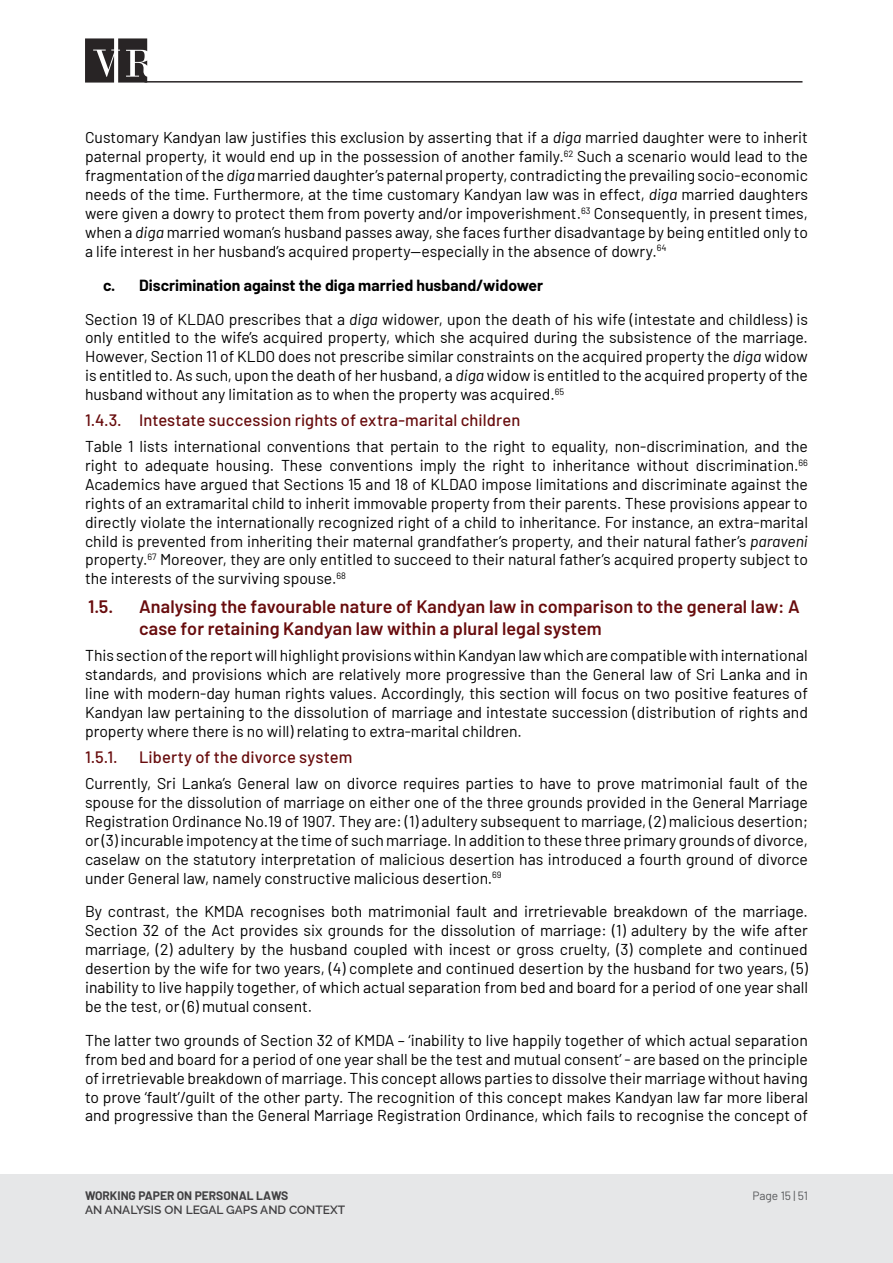
<style>
.page{position:relative;width:893px;height:1263px;background:#fff}
.page>*{position:absolute;margin:0;border:0;box-sizing:border-box;transform-origin:0 0}
.t1{font:600 18px/21.6px "Barlow";letter-spacing:.005em;color:#680c0d}
.t2{font:500 16.5px "Barlow";letter-spacing:.005em;color:#680c0d}
.t3{font:15.75px/18.9px "Barlow";color:#000;text-align:justify}
.t4{font:600 12px "Raleway";color:#414042}
.t5{font:700 12px "Barlow";color:#414042}
.t6{font:12px "Barlow";color:#58595b}
.s1{font-style:italic}
.s2{font-weight:700}
</style>
<div class="page">
<div style="left:0;top:1175px;width:893px;height:88px;background:#e6e7e8"></div>
<hr style="left:144px;top:81px;width:658px;height:2px;background:#282425">
<svg style="left:85px;top:38px;width:62px;height:45px"></svg>
<p class="t3" style="left:85px;top:127px;width:724px">Customary Kandyan law justifies this exclusion by asserting that if a <span class="s1">diga</span> married daughter were to inherit paternal property, it would end up in the possession of another family.<sup>62</sup> Such a scenario would lead to the fragmentation of the <span class="s1">diga</span> married daughter’s paternal property, contradicting the prevailing socio-economic needs of the time. Furthermore, at the time customary Kandyan law was in effect, <span class="s1">diga</span> married daughters were given a dowry to protect them from poverty and/or impoverishment.<sup>63</sup> Consequently, in present times, when a <span class="s1">diga</span> married woman’s husband passes away, she faces further disadvantage by being entitled only to a life interest in her husband’s acquired property—especially in the absence of dowry.<sup>64</sup></p>
<p class="t3" style="left:85px;top:267px;width:724px;line-height:33.9px;text-indent:18px"><span class="s2">c. Discrimination against the diga married husband/widower<br></span>Section 19 of KLDAO prescribes that a <span class="s1">diga</span> widower, upon the death of his wife (intestate and childless) is</p>
<p class="t3" style="left:85px;top:327px;width:724px">only entitled to the wife’s acquired property, which she acquired during the subsistence of the marriage.<br>However, Section 11 of KLDO does not prescribe similar constraints on the acquired property the <span class="s1">diga</span> widow is entitled to. As such, upon the death of her husband, a <span class="s1">diga</span> widow is entitled to the acquired property of the husband without any limitation as to when the property was acquired.<sup>65</sup></p>
<p class="t2" style="left:85px;top:408px;width:437px">1.4.3. Intestate succession rights of extra-marital children</p>
<p class="t3" style="left:85px;top:436px;width:724px">Table 1 lists international conventions that pertain to the right to equality, non-discrimination, and the right to adequate housing. These conventions imply the right to inheritance without discrimination.<sup>66<br></sup>Academics have argued that Sections 15 and 18 of KLDAO impose limitations and discriminate against the rights of an extramarital child to inherit immovable property from their parents. These provisions appear to directly violate the internationally recognized right of a child to inheritance. For instance, an extra-marital child is prevented from inheriting their maternal grandfather’s property, and their natural father’s <span class="s1">paraveni </span>property.<sup>67</sup> Moreover, they are only entitled to succeed to their natural father’s acquired property subject to the interests of the surviving spouse.<sup>68</sup></p>
<p class="t1" style="left:88px;top:595px;width:27px">1.5.</p>
<p class="t1" style="left:139px;top:595px;width:662px">Analysing the favourable nature of Kandyan law in comparison to the general law: A case for retaining Kandyan law within a plural legal system</p>
<p class="t3" style="left:85px;top:645px;width:724px">This section of the report will highlight provisions within Kandyan law which are compatible with international standards, and provisions which are relatively more progressive than the General law of Sri Lanka and in line with modern-day human rights values. Accordingly, this section will focus on two positive features of Kandyan law pertaining to the dissolution of marriage and intestate succession (distribution of rights and property where there is no will) relating to extra-marital children.</p>
<p class="t2" style="left:85px;top:745px;width:31px">1.5.1.</p>
<p class="t2" style="left:139px;top:745px;width:215px">Liberty of the divorce system</p>
<p class="t3" style="left:85px;top:773px;width:724px">Currently, Sri Lanka’s General law on divorce requires parties to have to prove matrimonial fault of the spouse for the dissolution of marriage on either one of the three grounds provided in the General Marriage Registration Ordinance No.19 of 1907. They are: (1) adultery subsequent to marriage, (2) malicious desertion; or (3) incurable impotency at the time of such marriage. In addition to these three primary grounds of divorce, caselaw on the statutory interpretation of malicious desertion has introduced a fourth ground of divorce under General law, namely constructive malicious desertion.<sup>69</sup></p>
<p class="t3" style="left:85px;top:901px;width:724px">By contrast, the KMDA recognises both matrimonial fault and irretrievable breakdown of the marriage.<br>Section 32 of the Act provides six grounds for the dissolution of marriage: (1) adultery by the wife after marriage, (2) adultery by the husband coupled with incest or gross cruelty, (3) complete and continued desertion by the wife for two years, (4) complete and continued desertion by the husband for two years, (5) inability to live happily together, of which actual separation from bed and board for a period of one year shall be the test, or (6) mutual consent.</p>
<p class="t3" style="left:85px;top:1029px;width:724px">The latter two grounds of Section 32 of KMDA – ‘inability to live happily together of which actual separation from bed and board for a period of one year shall be the test and mutual consent’ - are based on the principle of irretrievable breakdown of marriage. This concept allows parties to dissolve their marriage without having to prove ‘fault’/guilt of the other party. The recognition of this concept makes Kandyan law far more liberal and progressive than the General Marriage Registration Ordinance, which fails to recognise the concept of</p>
<p class="t5" style="left:85px;top:1186px;width:205px">WORKING PAPER ON PERSONAL LAWS</p>
<p class="t4" style="left:85px;top:1200px;width:262px">AN ANALYSIS ON LEGAL GAPS AND CONTEXT</p>
<p class="t6" style="left:752px;top:1186px;width:57px">Page 15 | 51</p>
</div>
